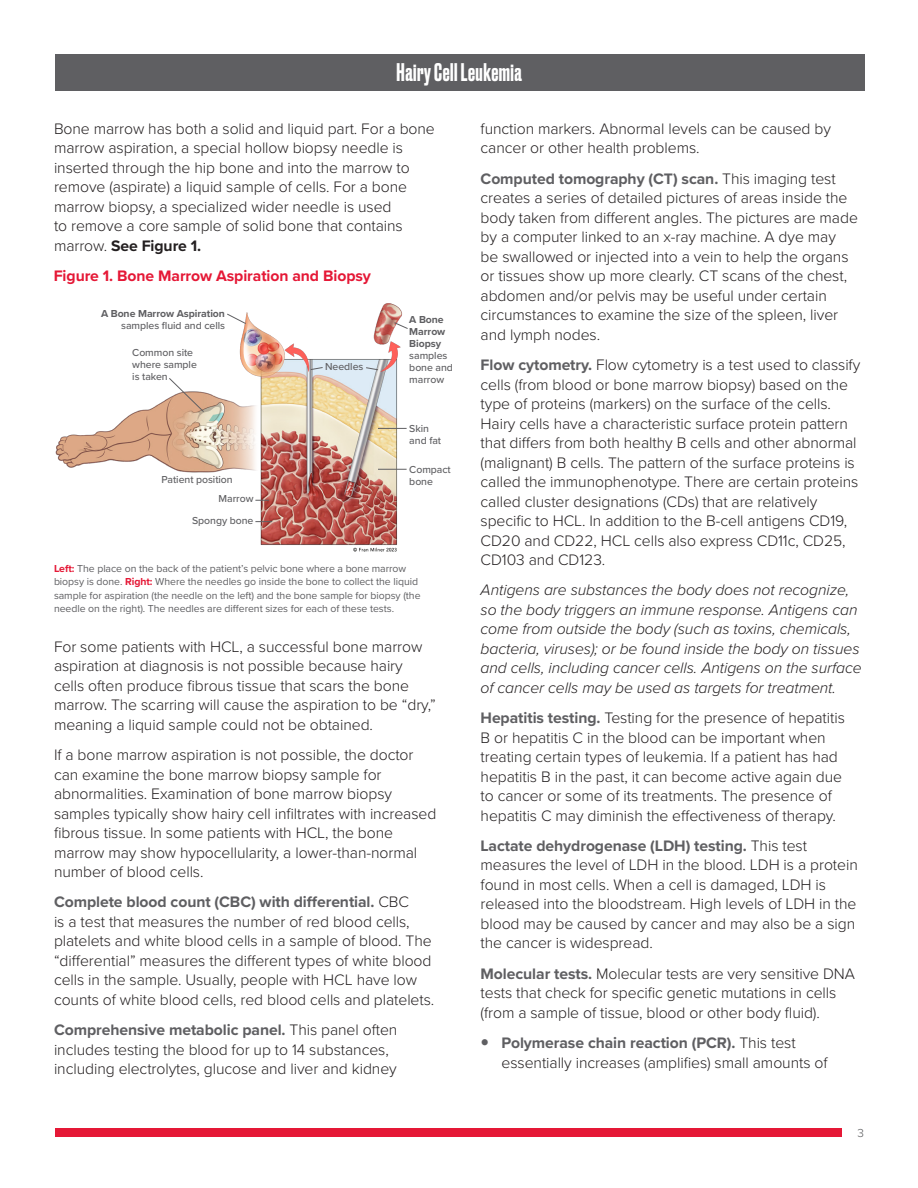
<style>
.page{position:relative;width:918px;height:1188px;background:#fff}
.page>*{position:absolute;margin:0;border:0;box-sizing:border-box;transform-origin:0 0}
.t1{font:500 24px "Druk";letter-spacing:.02em;color:#fff}
.Body_Text{font:300 15.75px/19.5px "Proxima Nova";letter-spacing:-.005em;color:#231f20}
.Body_Text-2{font:italic 300 15.75px/19.5px "Proxima Nova";letter-spacing:-.005em;color:#231f20}
.Body_Text-3{font:700 15.75px "Proxima Nova";letter-spacing:-.005em;color:#e51836}
.t2{font:300 12px "Proxima Nova";color:#57585a}
.Body_Text-4{font:10.5px/13.5px "Proxima Nova";letter-spacing:-.005em;color:#5f5f62}
.Body_Text-5{font:500 10.5px/12px "Proxima Nova";letter-spacing:-.005em;color:#5f5f62}
.Body_Text-6{font:700 10.5px/12px "Proxima Nova";letter-spacing:-.005em;color:#5f5f62;text-align:right}
.s1{font-weight:700}
.s2{font-weight:700;color:#5f5f62}
.s3{font-weight:500}
.s4{font-weight:700;color:#e51836}
</style>
<div class="page">
<div style="left:55px;top:54px;width:810px;height:37px;background:#5f5f62"></div>
<div style="left:55px;top:1128px;width:786px;height:9px;background:#e51836"></div>
<img style="left:55px;top:303px;width:352px;height:249px">
<svg style="left:378px;top:469px;width:29px;height:1px"></svg>
<svg style="left:378px;top:428px;width:29px;height:1px"></svg>
<svg style="left:394px;top:322px;width:14px;height:7px"></svg>
<svg style="left:366px;top:367px;width:12px;height:3px"></svg>
<svg style="left:310px;top:367px;width:13px;height:3px"></svg>
<svg style="left:255px;top:500px;width:14px;height:1px"></svg>
<svg style="left:255px;top:521px;width:17px;height:1px"></svg>
<svg style="left:227px;top:314px;width:19px;height:10px"></svg>
<svg style="left:169px;top:378px;width:35px;height:34px"></svg>
<h1 class="t1" style="left:397px;top:55px;width:127px">Hairy Cell Leukemia</h1>
<p class="Body_Text" style="left:54px;top:118px;width:382px">Bone marrow has both a solid and liquid part. For a bone marrow aspiration, a special hollow biopsy needle is inserted through the hip bone and into the marrow to remove (aspirate) a liquid sample of cells. For a bone marrow biopsy, a specialized wider needle is used<br>to remove a core sample of solid bone that contains marrow. <span class="s1">See Figure 1.</span></p>
<p class="Body_Text" style="left:481px;top:118px;width:352px">function markers. Abnormal levels can be caused by cancer or other health problems.</p>
<p class="Body_Text" style="left:481px;top:168px;width:379px"><span class="s2">Computed tomography (CT) scan.</span> This imaging test creates a series of detailed pictures of areas inside the body taken from different angles. The pictures are made by a computer linked to an x-ray machine. A dye may<br>be swallowed or injected into a vein to help the organs or tissues show up more clearly. CT scans of the chest, abdomen and/or pelvis may be useful under certain circumstances to examine the size of the spleen, liver and lymph nodes.</p>
<p class="Body_Text" style="left:481px;top:354px;width:381px"><span class="s2">Flow cytometry.</span> Flow cytometry is a test used to classify cells (from blood or bone marrow biopsy) based on the type of proteins (markers) on the surface of the cells.<br>Hairy cells have a characteristic surface protein pattern that differs from both healthy B cells and other abnormal (malignant) B cells. The pattern of the surface proteins is called the immunophenotype. There are certain proteins called cluster designations (CDs) that are relatively specific to HCL. In addition to the B-cell antigens CD19, CD20 and CD22, HCL cells also express CD11c, CD25, CD103 and CD123.</p>
<p class="Body_Text-2" style="left:481px;top:579px;width:383px">Antigens are substances the body does not recognize, so the body triggers an immune response. Antigens can come from outside the body (such as toxins, chemicals, bacteria, viruses); or be found inside the body on tissues and cells, including cancer cells. Antigens on the surface of cancer cells may be used as targets for treatment.</p>
<p class="Body_Text" style="left:481px;top:707px;width:366px"><span class="s2">Hepatitis testing.</span> Testing for the presence of hepatitis B or hepatitis C in the blood can be important when treating certain types of leukemia. If a patient has had hepatitis B in the past, it can become active again due to cancer or some of its treatments. The presence of hepatitis C may diminish the effectiveness of therapy.</p>
<p class="Body_Text" style="left:481px;top:835px;width:379px"><span class="s2">Lactate dehydrogenase (LDH) testing.</span> This test measures the level of LDH in the blood. LDH is a protein found in most cells. When a cell is damaged, LDH is released into the bloodstream. High levels of LDH in the blood may be caused by cancer and may also be a sign the cancer is widespread.</p>
<p class="Body_Text" style="left:481px;top:963px;width:376px"><span class="s2">Molecular tests.</span> Molecular tests are very sensitive DNA tests that check for specific genetic mutations in cells (from a sample of tissue, blood or other body fluid).</p>
<p class="Body_Text" style="left:502px;top:1032px;width:327px"><span class="s2">Polymerase chain reaction (PCR).</span> This test essentially increases (amplifies) small amounts of</p>
<p class="Body_Text-3" style="left:54px;top:264px;width:319px">Figure 1. Bone Marrow Aspiration and Biopsy</p>
<p class="Body_Text-6" style="left:101px;top:307px;width:126px">A Bone Marrow Aspiration <span class="s3">samples fluid and cells</span></p>
<p class="Body_Text-5" style="left:132px;top:346px;width:66px">Common site where sample is taken</p>
<p class="Body_Text-5" style="left:409px;top:313px;width:45px"><span class="s1">A Bone<br>Marrow<br>Biopsy </span>samples bone and marrow</p>
<p class="Body_Text-5" style="left:325px;top:360px;width:40px">Needles</p>
<p class="Body_Text-5" style="left:409px;top:422px;width:33px">Skin and fat</p>
<p class="Body_Text-5" style="left:409px;top:463px;width:43px">Compact bone</p>
<p class="Body_Text-5" style="left:162px;top:474px;width:73px">Patient position</p>
<p class="Body_Text-5" style="left:219px;top:492px;width:36px">Marrow</p>
<p class="Body_Text-5" style="left:192px;top:514px;width:63px">Spongy bone</p>
<p class="Body_Text-4" style="left:54px;top:561px;width:368px"><span class="s4">Left:</span> The place on the back of the patient’s pelvic bone where a bone marrow biopsy is done. <span class="s4">Right:</span> Where the needles go inside the bone to collect the liquid sample for aspiration (the needle on the left) and the bone sample for biopsy (the needle on the right). The needles are different sizes for each of these tests.</p>
<p class="Body_Text" style="left:54px;top:636px;width:383px">For some patients with HCL, a successful bone marrow aspiration at diagnosis is not possible because hairy cells often produce fibrous tissue that scars the bone marrow. The scarring will cause the aspiration to be “dry,” meaning a liquid sample could not be obtained.</p>
<p class="Body_Text" style="left:54px;top:744px;width:384px">If a bone marrow aspiration is not possible, the doctor can examine the bone marrow biopsy sample for abnormalities. Examination of bone marrow biopsy samples typically show hairy cell infiltrates with increased fibrous tissue. In some patients with HCL, the bone marrow may show hypocellularity, a lower-than-normal number of blood cells.</p>
<p class="Body_Text" style="left:54px;top:891px;width:382px"><span class="s2">Complete blood count (CBC) with differential.</span> CBC<br>is a test that measures the number of red blood cells, platelets and white blood cells in a sample of blood. The “differential” measures the different types of white blood cells in the sample. Usually, people with HCL have low counts of white blood cells, red blood cells and platelets.</p>
<p class="Body_Text" style="left:54px;top:1019px;width:345px"><span class="s2">Comprehensive metabolic panel.</span> This panel often includes testing the blood for up to 14 substances, including electrolytes, glucose and liver and kidney</p>
<p class="t2" style="left:857px;top:1124px;width:8px">3</p>
</div>
